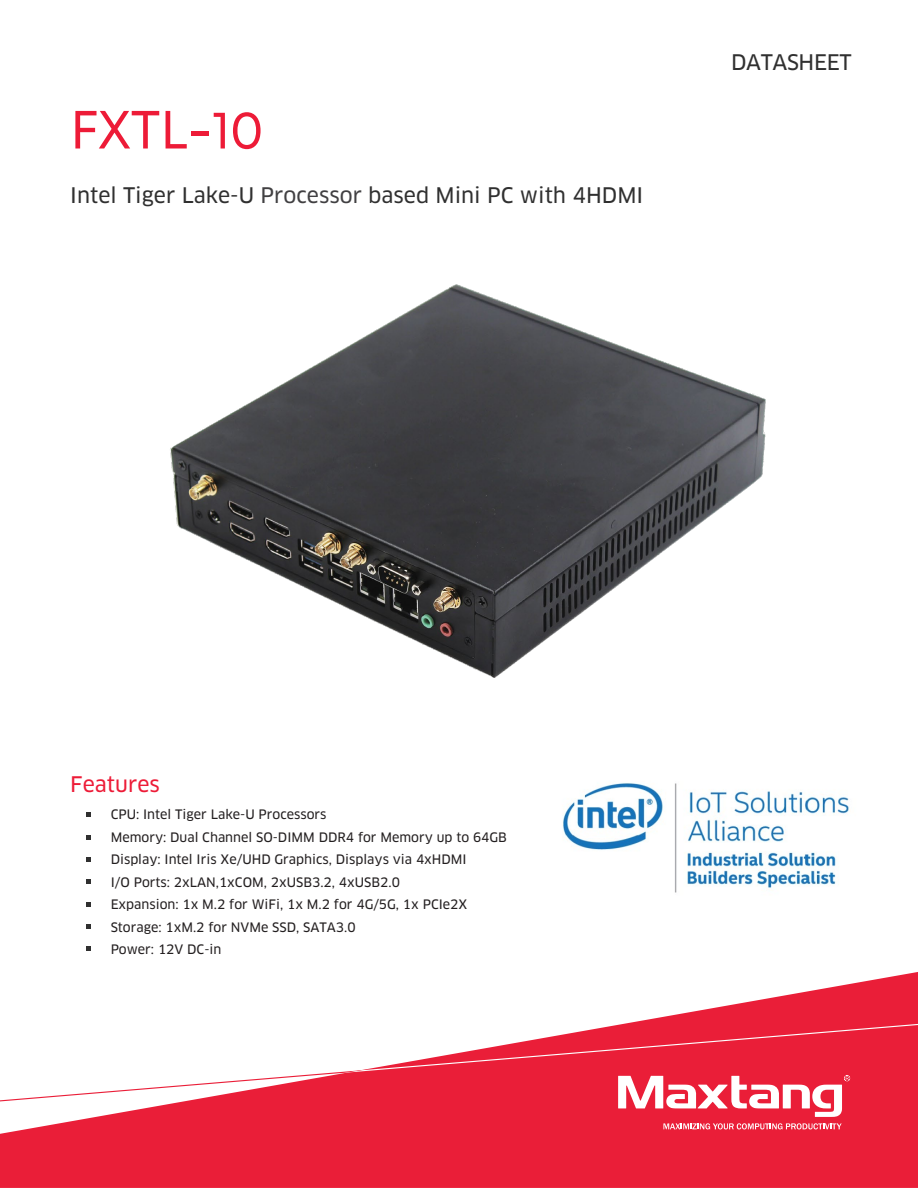
<style>
.page{position:relative;width:918px;height:1188px;background:#fff}
.page>*{position:absolute;margin:0;border:0;box-sizing:border-box;transform-origin:0 0}
.t1{font:53.7px "Mont";color:#ed1b37}
.t2{font:21px "Clan Pro News";color:#303030}
.t3{font:21px "Clan Pro News";letter-spacing:-.02em;color:#303030}
.t4{font:21px "Clan Pro News";color:#ed1b37}
.t5{font:12.75px/22.5px "Clan Pro News";color:#231f20}
.s1{color:#414042}
</style>
<div class="page">
<svg style="left:86px;top:880px;width:5px;height:4px"></svg>
<svg style="left:86px;top:857px;width:5px;height:5px"></svg>
<svg style="left:86px;top:902px;width:5px;height:4px"></svg>
<svg style="left:86px;top:924px;width:5px;height:5px"></svg>
<svg style="left:86px;top:813px;width:5px;height:4px"></svg>
<svg style="left:86px;top:835px;width:5px;height:4px"></svg>
<svg style="left:86px;top:947px;width:5px;height:4px"></svg>
<svg style="left:0;top:972px;width:918px;height:216px;fill:#ea1e38"></svg>
<svg style="left:0;top:1023px;width:340px;height:79px"></svg>
<svg style="left:340px;top:1023px;width:578px;height:94px"></svg>
<svg style="left:663px;top:1123px;width:179px;height:6px"></svg>
<img style="left:563px;top:810px;width:286px;height:83px">
<img style="left:170px;top:284px;width:679px;height:526px">
<h1 class="t1" style="left:70px;top:95px;width:195px">FXTL-10</h1>
<h2 class="t2" style="left:70px;top:182px;width:575px">Intel Tiger Lake-U <span class="s1">Processor</span> based Mini PC with 4HDMI</h2>
<h2 class="t3" style="left:731px;top:50px;width:122px">DATASHEET</h2>
<h2 class="t4" style="left:70px;top:772px;width:91px">Features</h2>
<p class="t5" style="left:111px;top:803px;width:398px">CPU: Intel Tiger Lake-U Processors<br>Memory: Dual Channel SO-DIMM DDR4 for Memory up to 64GB Display: Intel Iris Xe/UHD Graphics, Displays via 4xHDMI<br>I/O Ports: 2xLAN,1xCOM, 2xUSB3.2, 4xUSB2.0<br>Expansion: 1x M.2 for WiFi, 1x M.2 for 4G/5G, 1x PCIe2X Storage: 1xM.2 for NVMe SSD, SATA3.0<br>Power: 12V DC-in</p>
</div>
